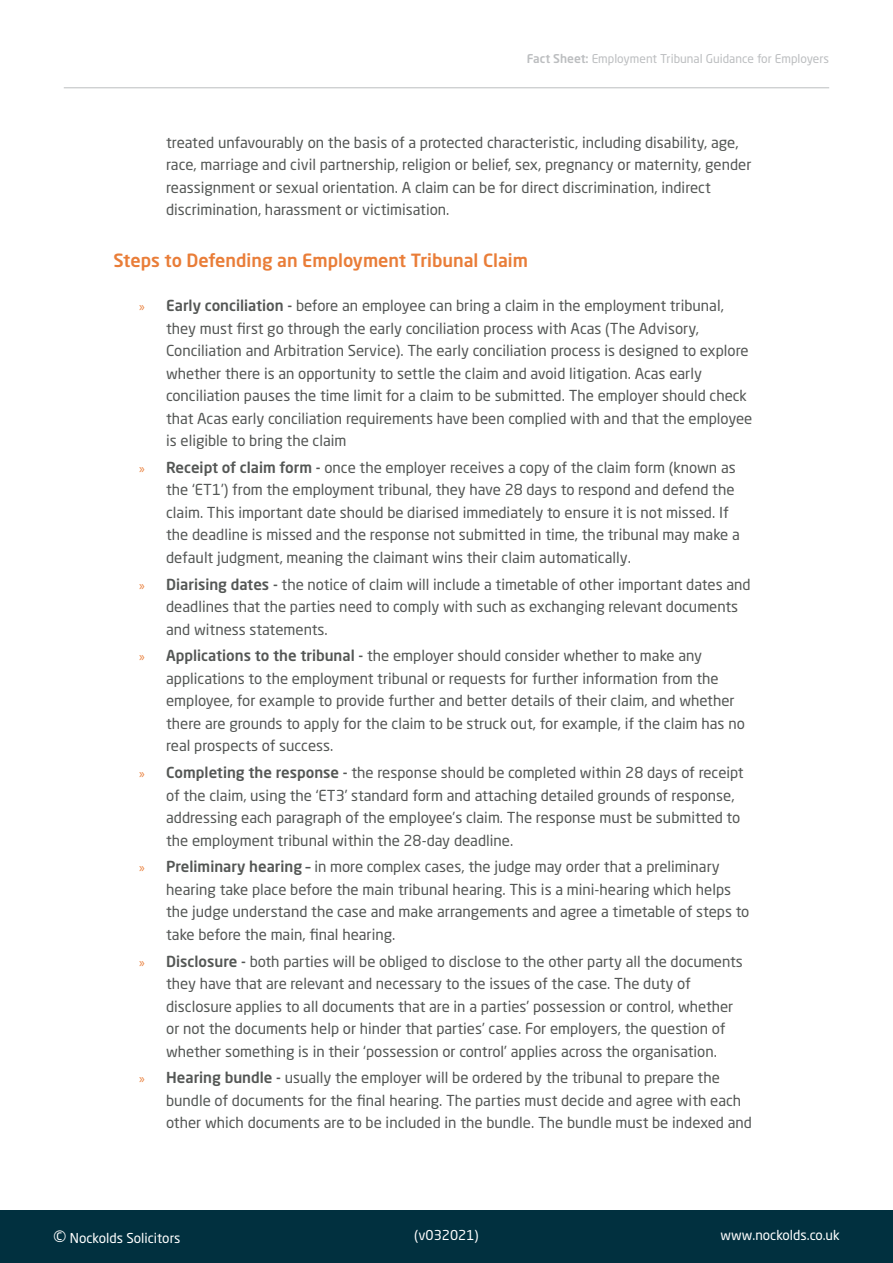
<style>
.page{position:relative;width:893px;height:1263px;background:#fff}
.page>*{position:absolute;margin:0;border:0;box-sizing:border-box;transform-origin:0 0}
.t1{font:500 18px "Neo Sans Std";color:#e97d38}
.t2{font:15px/22.5px "Neo Sans Std";color:#545755}
.t3{font:13.5px "Neo Sans Std";color:#fff}
.t4{font:12px "Neo Sans Std";color:#bcbec0}
.s1{font-weight:500}
.s2{font-family:"Myriad Pro";font-size:13.5px;color:#e97d38}
.s3{font-size:18px}
</style>
<div class="page">
<div style="left:0;top:1210px;width:893px;height:53px;background:#01303f"></div>
<hr style="left:64px;top:87px;width:765px;height:1px;background:#bcbec0">
<p class="t4" style="left:527px;top:51px;width:304px"><span class="s1">Fact Sheet:</span> Employment Tribunal Guidance for Employers</p>
<p class="t2" style="left:166px;top:131px;width:587px">treated unfavourably on the basis of a protected characteristic, including disability, age, race, marriage and civil partnership, religion or belief, sex, pregnancy or maternity, gender reassignment or sexual orientation. A claim can be for direct discrimination, indirect discrimination, harassment or victimisation.</p>
<p class="t1" style="left:114px;top:249px;width:416px">Steps to Defending an Employment Tribunal Claim</p>
<p class="t2" style="left:166px;top:294px;width:588px;text-indent:-27px"><span class="s2">»</span> <span class="s1">Early conciliation -</span> before an employee can bring a claim in the employment tribunal, they must first go through the early conciliation process with Acas (The Advisory, Conciliation and Arbitration Service). The early conciliation process is designed to explore whether there is an opportunity to settle the claim and avoid litigation. Acas early conciliation pauses the time limit for a claim to be submitted. The employer should check that Acas early conciliation requirements have been complied with and that the employee is eligible to bring the claim</p>
<p class="t2" style="left:166px;top:456px;width:575px;text-indent:-27px"><span class="s2">»</span> <span class="s1">Receipt of claim form -</span> once the employer receives a copy of the claim form (known as the ‘ET1’) from the employment tribunal, they have 28 days to respond and defend the claim. This important date should be diarised immediately to ensure it is not missed. If the deadline is missed and the response not submitted in time, the tribunal may make a default judgment, meaning the claimant wins their claim automatically.</p>
<p class="t2" style="left:166px;top:573px;width:586px;text-indent:-27px"><span class="s2">»</span> <span class="s1">Diarising dates -</span> the notice of claim will include a timetable of other important dates and deadlines that the parties need to comply with such as exchanging relevant documents and witness statements.</p>
<p class="t2" style="left:166px;top:644px;width:580px;text-indent:-27px"><span class="s2">»</span> <span class="s1">Applications to the tribunal -</span> the employer should consider whether to make any applications to the employment tribunal or requests for further information from the employee, for example to provide further and better details of their claim, and whether there are grounds to apply for the claim to be struck out, for example, if the claim has no real prospects of success.</p>
<p class="t2" style="left:166px;top:761px;width:579px;text-indent:-27px"><span class="s2">»</span> <span class="s1">Completing the response -</span> the response should be completed within 28 days of receipt of the claim, using the ‘ET3’ standard form and attaching detailed grounds of response, addressing each paragraph of the employee’s claim. The response must be submitted to the employment tribunal within the 28-day deadline.</p>
<p class="t2" style="left:166px;top:855px;width:585px;text-indent:-27px"><span class="s2">»</span> <span class="s1">Preliminary hearing –</span> in more complex cases, the judge may order that a preliminary hearing take place before the main tribunal hearing. This is a mini-hearing which helps the judge understand the case and make arrangements and agree a timetable of steps to take before the main, final hearing.</p>
<p class="t2" style="left:166px;top:950px;width:578px;text-indent:-27px"><span class="s2">»</span> <span class="s1">Disclosure -</span> both parties will be obliged to disclose to the other party all the documents they have that are relevant and necessary to the issues of the case. The duty of disclosure applies to all documents that are in a parties’ possession or control, whether or not the documents help or hinder that parties’ case. For employers, the question of whether something is in their ‘possession or control’ applies across the organisation.</p>
<p class="t2" style="left:166px;top:1066px;width:587px;text-indent:-27px"><span class="s2">»</span> <span class="s1">Hearing bundle -</span> usually the employer will be ordered by the tribunal to prepare the bundle of documents for the final hearing. The parties must decide and agree with each other which documents are to be included in the bundle. The bundle must be indexed and</p>
<p class="t3" style="left:53px;top:1230px;width:129px"><span class="s3">©</span> Nockolds Solicitors</p>
<p class="t3" style="left:414px;top:1226px;width:66px">(v032021)</p>
<p class="t3" style="left:721px;top:1226px;width:121px">www.nockolds.co.uk</p>
</div>
